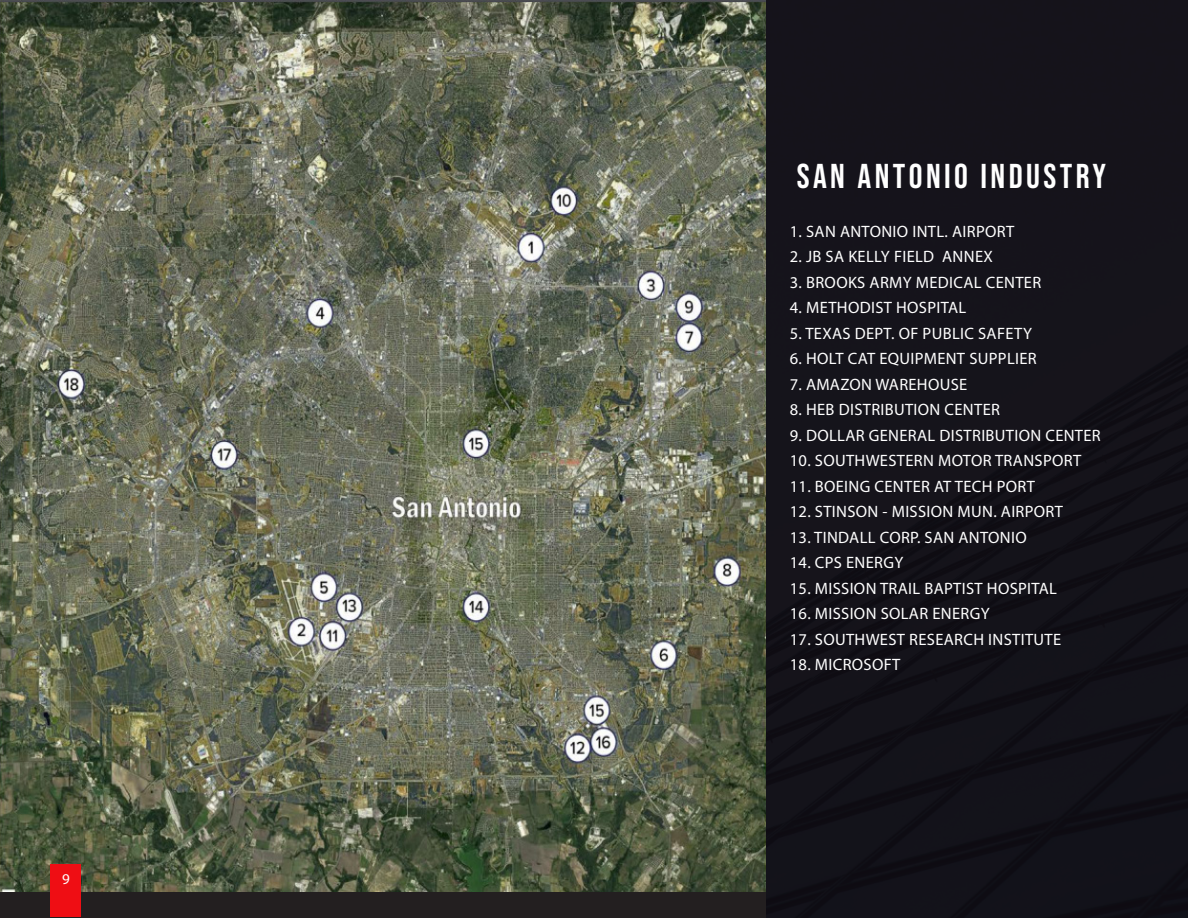
<style>
.page{position:relative;width:1188px;height:918px;background:#fff}
.page>*{position:absolute;margin:0;border:0;box-sizing:border-box;transform-origin:0 0}
.t1{font:34.5px "Bebas Neue";letter-spacing:.1em;color:#fff}
.t2{font:16.5px "Myriad Pro";letter-spacing:.02em;color:#fff}
.Paragraph_Style1{font:15px "Myriad Pro";color:#fff}
</style>
<div class="page">
<img style="left:0;top:0;width:767px;height:893px">
<div style="left:0;top:893px;width:1188px;height:25px;background:#231f20"></div>
<div style="left:50px;top:864px;width:31px;height:53px;background:#ef0e14"></div>
<div style="left:767px;top:0;width:421px;height:918px;background:#15131a"></div>
<p class="Paragraph_Style1" style="left:62px;top:870px;width:9px">9</p>
<p class="t1" style="left:797px;top:156px;width:311px">SAN ANTONIO INDUSTRY</p>
<p class="t2" style="left:790px;top:221px;width:226px">1. SAN ANTONIO INTL. AIRPORT</p>
<p class="t2" style="left:790px;top:247px;width:205px">2. JB SA KELLY FIELD ANNEX</p>
<p class="t2" style="left:790px;top:272px;width:253px">3. BROOKS ARMY MEDICAL CENTER</p>
<p class="t2" style="left:790px;top:298px;width:178px">4. METHODIST HOSPITAL</p>
<p class="t2" style="left:790px;top:323px;width:244px">5. TEXAS DEPT. OF PUBLIC SAFETY</p>
<p class="t2" style="left:790px;top:349px;width:248px">6. HOLT CAT EQUIPMENT SUPPLIER</p>
<p class="t2" style="left:790px;top:374px;width:179px">7. AMAZON WAREHOUSE</p>
<p class="t2" style="left:790px;top:400px;width:212px">8. HEB DISTRIBUTION CENTER</p>
<p class="t2" style="left:790px;top:425px;width:313px">9. DOLLAR GENERAL DISTRIBUTION CENTER</p>
<p class="t2" style="left:790px;top:451px;width:293px">10. SOUTHWESTERN MOTOR TRANSPORT</p>
<p class="t2" style="left:790px;top:476px;width:247px">11. BOEING CENTER AT TECH PORT</p>
<p class="t2" style="left:790px;top:502px;width:275px">12. STINSON - MISSION MUN. AIRPORT</p>
<p class="t2" style="left:790px;top:527px;width:239px">13. TINDALL CORP. SAN ANTONIO</p>
<p class="t2" style="left:790px;top:553px;width:115px">14. CPS ENERGY</p>
<p class="t2" style="left:790px;top:578px;width:269px">15. MISSION TRAIL BAPTIST HOSPITAL</p>
<p class="t2" style="left:790px;top:604px;width:201px">16. MISSION SOLAR ENERGY</p>
<p class="t2" style="left:790px;top:629px;width:273px">17. SOUTHWEST RESEARCH INSTITUTE</p>
<p class="t2" style="left:790px;top:655px;width:112px">18. MICROSOFT</p>
</div>
